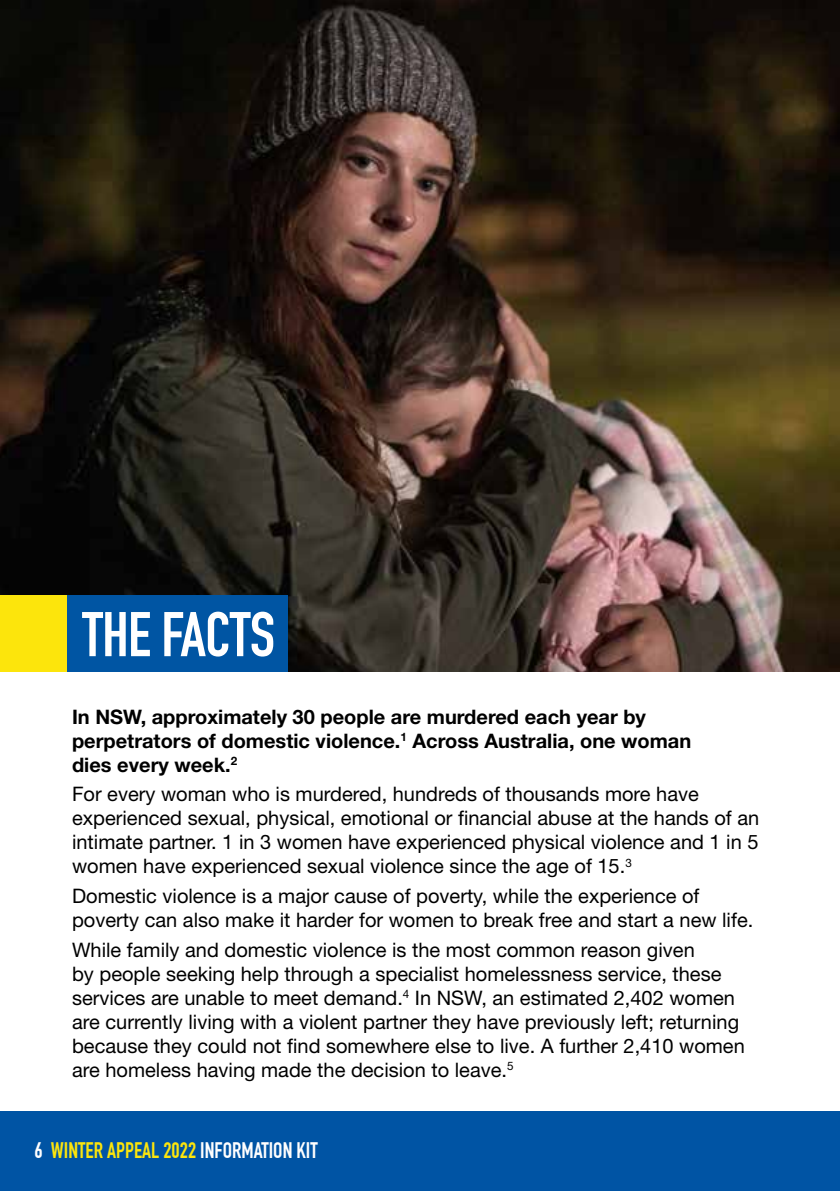
<style>
.page{position:relative;width:840px;height:1191px;background:#fff}
.page>*{position:absolute;margin:0;border:0;box-sizing:border-box;transform-origin:0 0}
.t1{font:700 62px "DIN Condensed";letter-spacing:-.01em;color:#fff}
.t2{font:700 22px "DIN Condensed";color:#fce50c}
.t3{font:20px/24px "Helvetica Neue LT Std";color:#000}
.t4{font:700 20px/24px "Helvetica Neue LT Std";color:#000}
.s1{color:#fff}
</style>
<div class="page">
<hr style="left:839px;top:1111px;width:1px;height:80px;background:#0054a4">
<div style="left:0;top:1111px;width:839px;height:80px;background:#0054a4"></div>
<img style="left:0;top:0;width:839px;height:672px">
<div style="left:66px;top:595px;width:221px;height:77px;background:#0055a3"></div>
<div style="left:0;top:595px;width:66px;height:77px;background:#fce50c"></div>
<h1 class="t1" style="left:82px;top:598px;width:194px">THE FACTS</h1>
<p class="t4" style="left:72px;top:704px;width:620px">In NSW, approximately 30 people are murdered each year by perpetrators of domestic violence.<sup>1</sup> Across Australia, one woman dies every week.<sup>2</sup></p>
<p class="t3" style="left:72px;top:782px;width:688px">For every woman who is murdered, hundreds of thousands more have experienced sexual, physical, emotional or financial abuse at the hands of an intimate partner. 1 in 3 women have experienced physical violence and 1 in 5 women have experienced sexual violence since the age of 15.<sup>3</sup></p>
<p class="t3" style="left:72px;top:883px;width:682px">Domestic violence is a major cause of poverty, while the experience of poverty can also make it harder for women to break free and start a new life.</p>
<p class="t3" style="left:72px;top:937px;width:673px">While family and domestic violence is the most common reason given<br>by people seeking help through a specialist homelessness service, these services are unable to meet demand.<sup>4</sup> In NSW, an estimated 2,402 women are currently living with a violent partner they have previously left; returning because they could not find somewhere else to live. A further 2,410 women are homeless having made the decision to leave.<sup>5</sup></p>
<p class="t2" style="left:34px;top:1137px;width:284px"><span class="s1">6</span> WINTER APPEAL 2022 <span class="s1">INFORMATION KIT</span></p>
</div>
